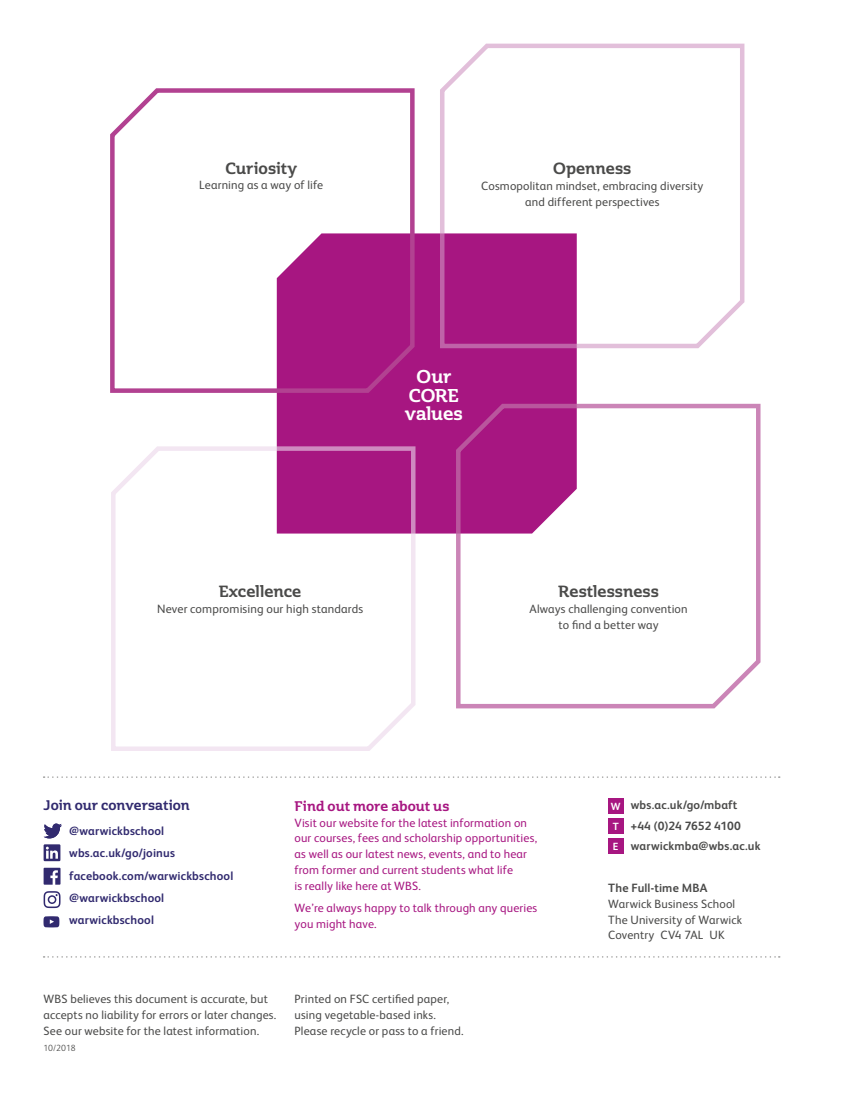
<style>
.page{position:relative;width:855px;height:1115px;background:#fff}
.page>*{position:absolute;margin:0;border:0;box-sizing:border-box;transform-origin:0 0}
.t1{font:18px/18.1px "Cabrito Semi Nor Bol";letter-spacing:-.01em;color:#fff;text-align:center}
.t2{font:15.75px "Cabrito Semi Nor Bol";letter-spacing:.005em;color:#4a4a49}
.t3{font:13.5px "Cabrito Semi Nor Bol";letter-spacing:.005em;color:#312a6f}
.t4{font:13.5px "Cabrito Semi Nor Bol";letter-spacing:.005em;color:#a71681}
.t5{font:12.15px "FS Albert";letter-spacing:.01em;color:#4a4a49}
.t6{font:12px/15.8px "FS Albert";letter-spacing:.015em;color:#4a4a49}
.t7{font:12px/15.8px "FS Albert";letter-spacing:.01em;color:#a71681}
.t8{font:700 12px/22.2px "FS Albert";letter-spacing:.015em;color:#312a6f}
.t9{font:700 12px/20.2px "FS Albert";letter-spacing:.01em;color:#4a4a49}
.t10{font:700 10.35px/20.1px "FS Albert";color:#fff}
.t11{font:300 9px "FS Albert";letter-spacing:-.01em;color:#4a4a49}
</style>
<div class="page">
<svg style="left:44px;top:891px;width:16px;height:16px"></svg>
<svg style="left:44px;top:867px;width:16px;height:17px"></svg>
<svg style="left:44px;top:844px;width:16px;height:16px"></svg>
<svg style="left:44px;top:823px;width:18px;height:15px"></svg>
<svg style="left:43px;top:916px;width:16px;height:11px"></svg>
<svg style="left:44px;top:956px;width:735px;height:1px"></svg>
<svg style="left:44px;top:776px;width:735px;height:1px"></svg>
<div style="left:608px;top:817px;width:15px;height:16px;background:#a71681"></div>
<div style="left:608px;top:838px;width:15px;height:15px;background:#a71681"></div>
<div style="left:608px;top:798px;width:15px;height:15px;background:#a71681"></div>
<div style="left:277px;top:233px;width:300px;height:300px;background:#a71681"></div>
<svg style="left:110px;top:88px;width:307px;height:307px"></svg>
<svg style="left:438px;top:43px;width:307px;height:307px"></svg>
<svg style="left:111px;top:444px;width:307px;height:307px"></svg>
<svg style="left:454px;top:401px;width:307px;height:308px"></svg>
<h2 class="t2" style="left:225px;top:158px;width:73px">Curiosity</h2>
<p class="t6" style="left:199px;top:176px;width:126px">Learning as a way of life</p>
<h2 class="t2" style="left:553px;top:158px;width:80px">Openness</h2>
<p class="t6" style="left:481px;top:177px;width:224px;text-align:center">Cosmopolitan mindset, embracing diversity and different perspectives</p>
<h1 class="t1" style="left:405px;top:368px;width:59px">Our<br>CORE values</h1>
<h2 class="t2" style="left:219px;top:581px;width:84px">Excellence</h2>
<p class="t5" style="left:157px;top:600px;width:207px">Never compromising our high standards</p>
<h2 class="t2" style="left:558px;top:581px;width:102px">Restlessness</h2>
<p class="t6" style="left:529px;top:600px;width:160px;text-align:center">Always challenging convention to find a better way</p>
<p class="t3" style="left:44px;top:796px;width:148px">Join our conversation</p>
<p class="t8" style="left:69px;top:819px;width:166px">@warwickbschool wbs.ac.uk/go/joinus facebook.com/warwickbschool @warwickbschool warwickbschool</p>
<p class="t10" style="left:612px;top:815px;width:8px">T<br>E</p>
<p class="t4" style="left:294px;top:797px;width:156px">Find out more about us</p>
<p class="t7" style="left:294px;top:813px;width:244px">Visit our website for the latest information on our courses, fees and scholarship opportunities, as well as our latest news, events, and to hear from former and current students what life<br>is really like here at WBS.</p>
<p class="t7" style="left:294px;top:898px;width:244px">We’re always happy to talk through any queries you might have.</p>
<p class="t9" style="left:631px;top:794px;width:131px">wbs.ac.uk/go/mbaft +44 (0)24 7652 4100 warwickmba@wbs.ac.uk</p>
<p class="t9" style="left:608px;top:877px;width:101px">The Full-time MBA</p>
<p class="t6" style="left:608px;top:895px;width:135px">Warwick Business School<br>The University of Warwick<br>Coventry CV4 7AL UK</p>
<p class="t10" style="left:611px;top:795px;width:11px">W</p>
<p class="t6" style="left:44px;top:990px;width:234px">WBS believes this document is accurate, but accepts no liability for errors or later changes.<br>See our website for the latest information.</p>
<p class="t11" style="left:44px;top:1041px;width:33px">10/2018</p>
<p class="t6" style="left:294px;top:990px;width:170px">Printed on FSC certified paper, using vegetable-based inks.<br>Please recycle or pass to a friend.</p>
</div>
